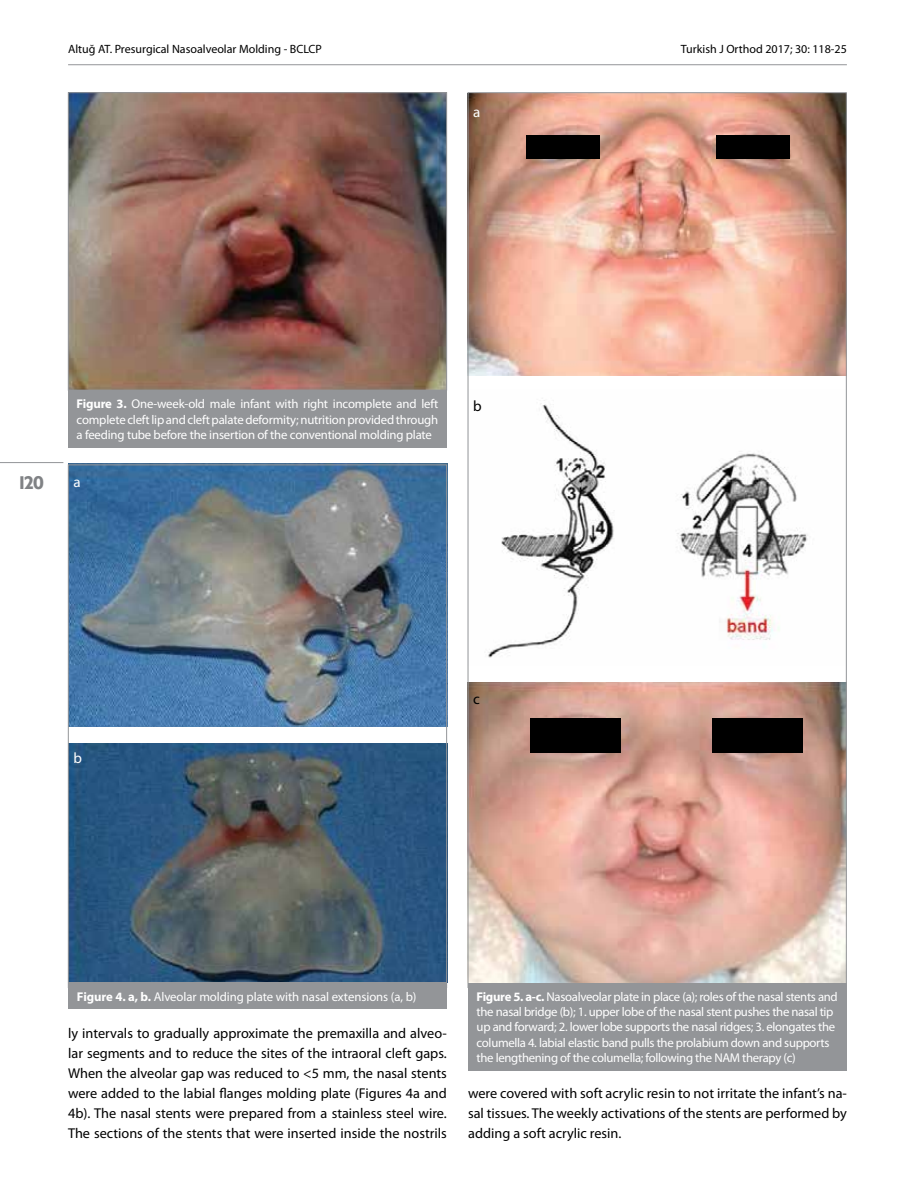
<style>
.page{position:relative;width:915px;height:1191px;background:#fff}
.page>*{position:absolute;margin:0;border:0;box-sizing:border-box;transform-origin:0 0}
.t1{font:18px "billcorporatenarrow super";color:#808285}
.t2{font:15px "Myriad Pro";color:#fff}
.t3{font:15px "Myriad Pro";color:#000}
.t4{font:14.25px/20px "Myriad Pro";color:#000;text-align:justify}
.t5{font:12.75px/15.3px "Myriad Pro";letter-spacing:-.025em;color:#fff;text-align:justify}
.t6{font:12.75px "Myriad Pro";letter-spacing:-.005em;color:#fff}
.t7{font:12px "Myriad Pro";color:#000}
.s1{font-weight:700}
</style>
<div class="page">
<img style="left:68px;top:463px;width:379px;height:263px">
<img style="left:70px;top:743px;width:377px;height:239px">
<div style="left:68px;top:982px;width:379px;height:27px;background:#939598"></div>
<img style="left:70px;top:94px;width:374px;height:294px">
<div style="left:68px;top:92px;width:378px;height:298px;border:1px solid #939598"></div>
<div style="left:68px;top:390px;width:378px;height:57px;background:#939598"></div>
<div style="left:468px;top:982px;width:378px;height:88px;background:#939598"></div>
<img style="left:469px;top:94px;width:375px;height:282px">
<img style="left:488px;top:400px;width:320px;height:258px">
<img style="left:469px;top:682px;width:375px;height:300px">
<div style="left:530px;top:718px;width:91px;height:34px;background:#000"></div>
<div style="left:712px;top:718px;width:90px;height:34px;background:#000"></div>
<div style="left:526px;top:136px;width:73px;height:23px;background:#000"></div>
<div style="left:715px;top:136px;width:73px;height:23px;background:#000"></div>
<hr style="left:68px;top:64px;width:778px;height:1px;background:#939598">
<hr style="left:0;top:462px;width:63px;height:1px;background:#939598">
<p class="t7" style="left:68px;top:42px;width:255px">Altuğ AT. Presurgical Nasoalveolar Molding - BCLCP</p>
<p class="t7" style="left:680px;top:42px;width:168px">Turkish J Orthod 2017; 30: 118-25</p>
<p class="t2" style="left:473px;top:103px;width:9px">a</p>
<h1 class="t1" style="left:19px;top:470px;width:26px">120</h1>
<p class="t5" style="left:77px;top:396px;width:363px"><span class="s1">Figure 3.</span> One-week-old male infant with right incomplete and left complete cleft lip and cleft palate deformity; nutrition provided through a feeding tube before the insertion of the conventional molding plate</p>
<p class="t2" style="left:73px;top:472px;width:9px">a</p>
<p class="t3" style="left:473px;top:396px;width:10px">b</p>
<p class="t2" style="left:73px;top:748px;width:10px">b</p>
<p class="t3" style="left:473px;top:690px;width:8px">c</p>
<p class="t6" style="left:77px;top:988px;width:341px"><span class="s1">Figure 4. a, b.</span> Alveolar molding plate with nasal extensions (a, b)</p>
<p class="t4" style="left:68px;top:1022px;width:380px">ly intervals to gradually approximate the premaxilla and alveo&shy;lar segments and to reduce the sites of the intraoral cleft gaps.<br>When the alveolar gap was reduced to &lt;5 mm, the nasal stents were added to the labial flanges molding plate (Figures 4a and 4b). The nasal stents were prepared from a stainless steel wire.<br>The sections of the stents that were inserted inside the nostrils</p>
<p class="t5" style="left:476px;top:988px;width:362px;text-align:left"><span class="s1">Figure 5. a-c.</span> Nasoalveolar plate in place (a); roles of the nasal stents and the nasal bridge (b); 1. upper lobe of the nasal stent pushes the nasal tip up and forward; 2. lower lobe supports the nasal ridges; 3. elongates the columella 4. labial elastic band pulls the prolabium down and supports the lengthening of the columella; following the NAM therapy (c)</p>
<p class="t4" style="left:468px;top:1083px;width:380px">were covered with soft acrylic resin to not irritate the infant’s na&shy;sal tissues. The weekly activations of the stents are performed by adding a soft acrylic resin.</p>
</div>
